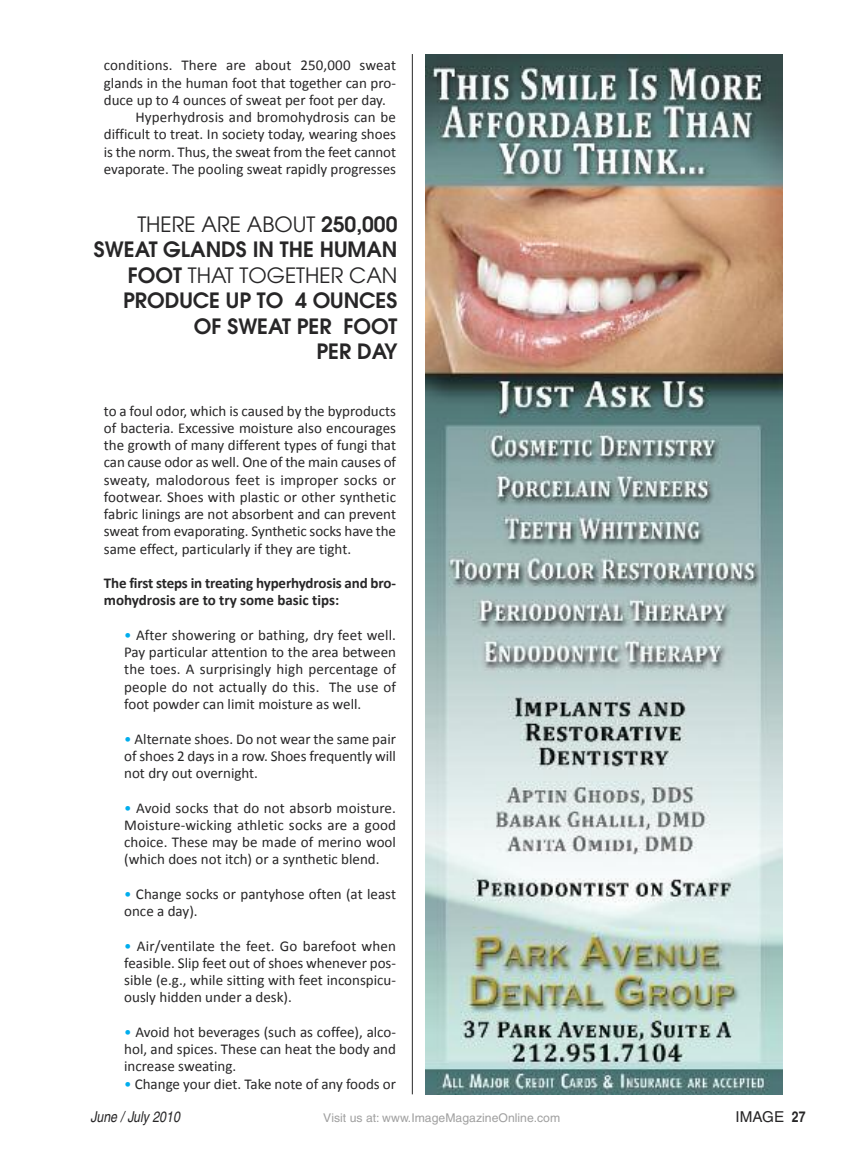
<style>
.page{position:relative;width:864px;height:1175px;background:#fff}
.page>*{position:absolute;margin:0;border:0;box-sizing:border-box;transform-origin:0 0}
.t1{font:600 21px/25.5px "Avant Garde";color:#272627;text-align:right}
.t2{font:15px/17.2px "Calibri";color:#272627;text-align:justify}
.t3{font:700 15px/17.2px "Calibri";letter-spacing:-.01em;color:#272627}
.t4{font:italic condensed 15px "Helvetica";color:#272627}
.t5{font:condensed 15px "Helvetica";color:#272627;scale:1.24 1}
.t6{font:condensed 12px "Helvetica";color:#a0a0a0;scale:1.24 1}
.s1{font-weight:400}
.s2{color:#00aded}
.s3{font-weight:700}
</style>
<div class="page">
<hr style="left:412px;top:54px;width:1px;height:1040px;background:#272627">
<img style="left:425px;top:54px;width:358px;height:1040px">
<p class="t2" style="left:104px;top:57px;width:294px">conditions. There are about 250,000 sweat</p>
<p class="t2" style="left:104px;top:74px;width:294px">glands in the human foot that together can pro-</p>
<p class="t2" style="left:104px;top:91px;width:284px">duce up to 4 ounces of sweat per foot per day.</p>
<p class="t2" style="left:135px;top:108px;width:262px">Hyperhydrosis and bromohydrosis can be</p>
<p class="t2" style="left:104px;top:126px;width:294px">difficult to treat. In society today, wearing shoes</p>
<p class="t2" style="left:104px;top:143px;width:294px">is the norm. Thus, the sweat from the feet cannot</p>
<p class="t2" style="left:104px;top:160px;width:294px">evaporate. The pooling sweat rapidly progresses</p>
<h1 class="t1" style="left:94px;top:213px;width:305px"><span class="s1">THERE ARE ABOUT</span> 250,000<br>SWEAT GLANDS IN THE HUMAN<br>FOOT <span class="s1">THAT TOGETHER CAN<br></span>PRODUCE UP TO 4 OUNCES<br>OF SWEAT PER FOOT<br>PER DAY</h1>
<p class="t2" style="left:104px;top:402px;width:294px">to a foul odor, which is caused by the byproducts of bacteria. Excessive moisture also encourages the growth of many different types of fungi that can cause odor as well. One of the main causes of sweaty, malodorous feet is improper socks or footwear. Shoes with plastic or other synthetic fabric linings are not absorbent and can prevent sweat from evaporating. Synthetic socks have the same effect, particularly if they are tight.</p>
<p class="t3" style="left:104px;top:574px;width:294px">The first steps in treating hyperhydrosis and bro&shy;mohydrosis are to try some basic tips:</p>
<p class="t2" style="left:124px;top:626px;width:273px"><span class="s2">•</span> After showering or bathing, dry feet well.<br>Pay particular attention to the area between the toes. A surprisingly high percentage of people do not actually do this. The use of foot powder can limit moisture as well.</p>
<p class="t2" style="left:124px;top:729px;width:273px"><span class="s2">•</span> Alternate shoes. Do not wear the same pair of shoes 2 days in a row. Shoes frequently will not dry out overnight.</p>
<p class="t2" style="left:124px;top:798px;width:273px"><span class="s2">•</span> Avoid socks that do not absorb moisture.<br>Moisture-wicking athletic socks are a good choice. These may be made of merino wool (which does not itch) or a synthetic blend.</p>
<p class="t2" style="left:124px;top:885px;width:273px"><span class="s2">•</span> Change socks or pantyhose often (at least once a day).</p>
<p class="t2" style="left:124px;top:936px;width:273px"><span class="s2">•</span> Air/ventilate the feet. Go barefoot when feasible. Slip feet out of shoes whenever pos&shy;sible (e.g., while sitting with feet inconspicu&shy;ously hidden under a desk).</p>
<p class="t2" style="left:124px;top:1023px;width:273px"><span class="s2">•</span> Avoid hot beverages (such as coffee), alco&shy;hol, and spices. These can heat the body and increase sweating.</p>
<p class="t2" style="left:124px;top:1074px;width:273px"><span class="s2">•</span> Change your diet. Take note of any foods or</p>
<p class="t4" style="left:91px;top:1111px;width:91px">June / July 2010</p>
<p class="t6" style="left:323px;top:1113px;width:193px">Visit us at: www.ImageMagazineOnline.com</p>
<p class="t5" style="left:735px;top:1111px;width:58px">IMAGE <span class="s3">27</span></p>
</div>
